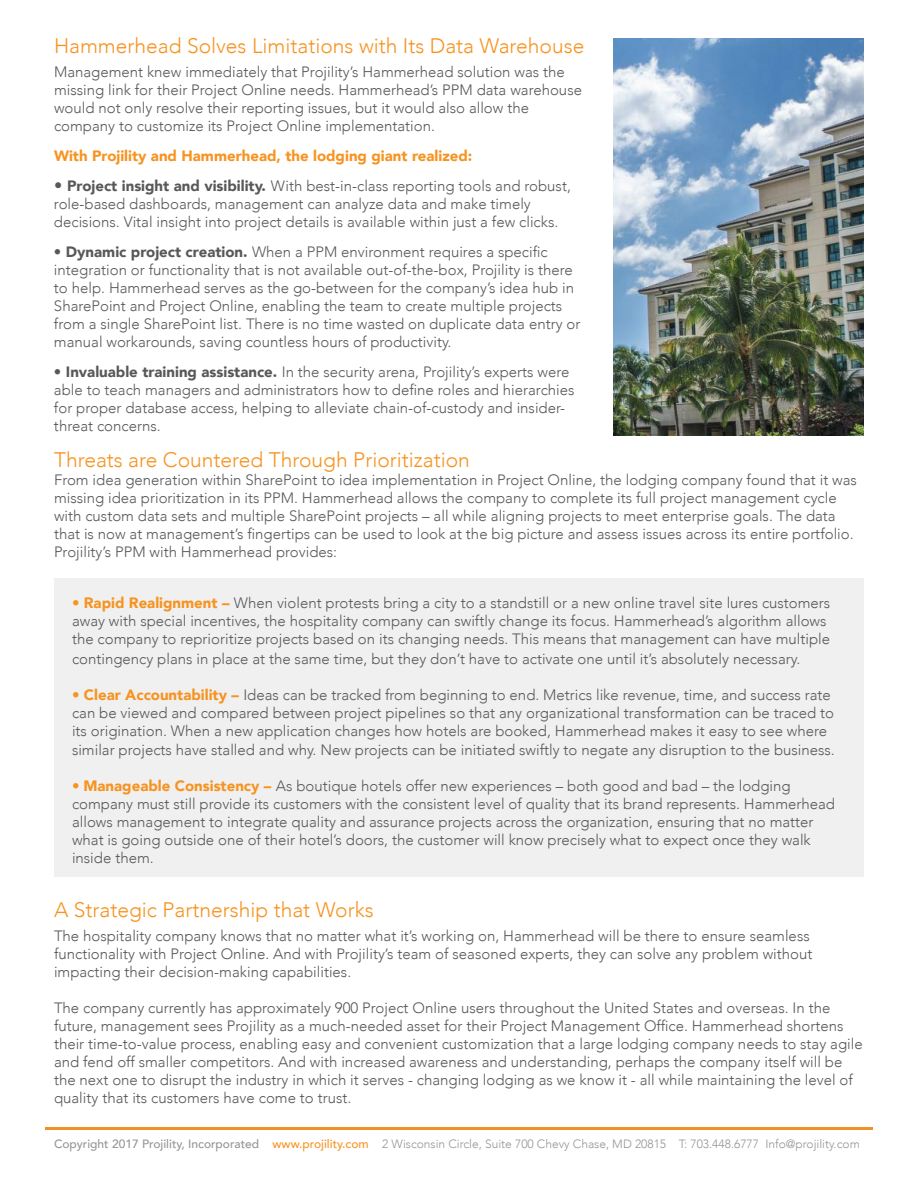
<style>
.page{position:relative;width:918px;height:1188px;background:#fff}
.page>*{position:absolute;margin:0;border:0;box-sizing:border-box;transform-origin:0 0}
.t1{font:300 21px "Avenir";color:#f79320}
.t2{font:300 15px/18px "Avenir";color:#57585a}
.t3{font:900 15px "Avenir";color:#f79320}
.t4{font:300 12px "Avenir";color:#979394}
.s1{font-weight:900;font-size:16.5px}
.s2{font-weight:900}
.s3{font-weight:900;color:#f79320}
.s4{color:#f79320}
.s5{font-weight:500}
.s6{font-weight:500;color:#f79320}
</style>
<div class="page">
<img style="left:614px;top:38px;width:250px;height:398px">
<div style="left:54px;top:578px;width:810px;height:299px;background:#eff0ef"></div>
<hr style="left:45px;top:1127px;width:828px;height:3px;background:#ef9127">
<h1 class="t1" style="left:54px;top:33px;width:532px">Hammerhead Solves Limitations with Its Data Warehouse</h1>
<p class="t2" style="left:54px;top:62px;width:530px">Management knew immediately that Projility’s Hammerhead solution was the missing link for their Project Online needs. Hammerhead’s PPM data warehouse would not only resolve their reporting issues, but it would also allow the company to customize its Project Online implementation.</p>
<p class="t3" style="left:54px;top:142px;width:420px">With Projility and Hammerhead, the lodging giant realized:</p>
<p class="t2" style="left:54px;top:176px;width:518px"><span class="s1">•</span> <span class="s2">Project insight and visibility.</span> With best-in-class reporting tools and robust, role-based dashboards, management can analyze data and make timely decisions. Vital insight into project details is available within just a few clicks.</p>
<p class="t2" style="left:54px;top:242px;width:528px"><span class="s2">• Dynamic project creation.</span> When a PPM environment requires a specific integration or functionality that is not available out-of-the-box, Projility is there to help. Hammerhead serves as the go-between for the company’s idea hub in SharePoint and Project Online, enabling the team to create multiple projects from a single SharePoint list. There is no time wasted on duplicate data entry or manual workarounds, saving countless hours of productivity.</p>
<p class="t2" style="left:54px;top:362px;width:522px"><span class="s2">• Invaluable training assistance.</span> In the security arena, Projility’s experts were able to teach managers and administrators how to define roles and hierarchies for proper database access, helping to alleviate chain-of-custody and insider&shy;threat concerns.</p>
<h1 class="t1" style="left:54px;top:447px;width:417px">Threats are Countered Through Prioritization</h1>
<p class="t2" style="left:54px;top:470px;width:804px">From idea generation within SharePoint to idea implementation in Project Online, the lodging company found that it was missing idea prioritization in its PPM. Hammerhead allows the company to complete its full project management cycle with custom data sets and multiple SharePoint projects – all while aligning projects to meet enterprise goals. The data that is now at management’s fingertips can be used to look at the big picture and assess issues across its entire portfolio.<br>Projility’s PPM with Hammerhead provides:</p>
<p class="t2" style="left:72px;top:594px;width:760px"><span class="s3">• Rapid Realignment –</span> When violent protests bring a city to a standstill or a new online travel site lures customers away with special incentives, the hospitality company can swiftly change its focus. Hammerhead’s algorithm allows the company to reprioritize projects based on its changing needs. This means that management can have multiple</p>
<p class="t2" style="left:72px;top:649px;width:730px">contingency plans in place at the same time, but they don’t have to activate one until it’s absolutely necessary.</p>
<p class="t2" style="left:72px;top:685px;width:764px"><span class="s3">• Clear Accountability –</span> Ideas can be tracked from beginning to end. Metrics like revenue, time, and success rate can be viewed and compared between project pipelines so that any organizational transformation can be traced to its origination. When a new application changes how hotels are booked, Hammerhead makes it easy to see where</p>
<p class="t2" style="left:72px;top:741px;width:764px">similar projects have stalled and why. New projects can be initiated swiftly to negate any disruption to the business.</p>
<p class="t2" style="left:72px;top:777px;width:765px"><span class="s4">•</span> <span class="s3">Manageable Consistency –</span> As boutique hotels offer new experiences – both good and bad – the lodging company must still provide its customers with the consistent level of quality that its brand represents. Hammerhead allows management to integrate quality and assurance projects across the organization, ensuring that no matter what is going outside one of their hotel’s doors, the customer will know precisely what to expect once they walk inside them.</p>
<h1 class="t1" style="left:54px;top:897px;width:321px">A Strategic Partnership that Works</h1>
<p class="t2" style="left:54px;top:927px;width:760px">The hospitality company knows that no matter what it’s working on, Hammerhead will be there to ensure seamless functionality with Project Online. And with Projility’s team of seasoned experts, they can solve any problem without impacting their decision-making capabilities.</p>
<p class="t2" style="left:54px;top:999px;width:810px">The company currently has approximately 900 Project Online users throughout the United States and overseas. In the future, management sees Projility as a much-needed asset for their Project Management Office. Hammerhead shortens their time-to-value process, enabling easy and convenient customization that a large lodging company needs to stay agile and fend off smaller competitors. And with increased awareness and understanding, perhaps the company itself will be the next one to disrupt the industry in which it serves - changing lodging as we know it - all while maintaining the level of quality that its customers have come to trust.</p>
<p class="t4" style="left:54px;top:1136px;width:807px"><span class="s5">Copyright 2017 Projility, Incorporated</span> <span class="s6">www.projility.com</span> 2 Wisconsin Circle, Suite 700 Chevy Chase, MD 20815 T: 703.448.6777 Info@projility.com</p>
</div>
